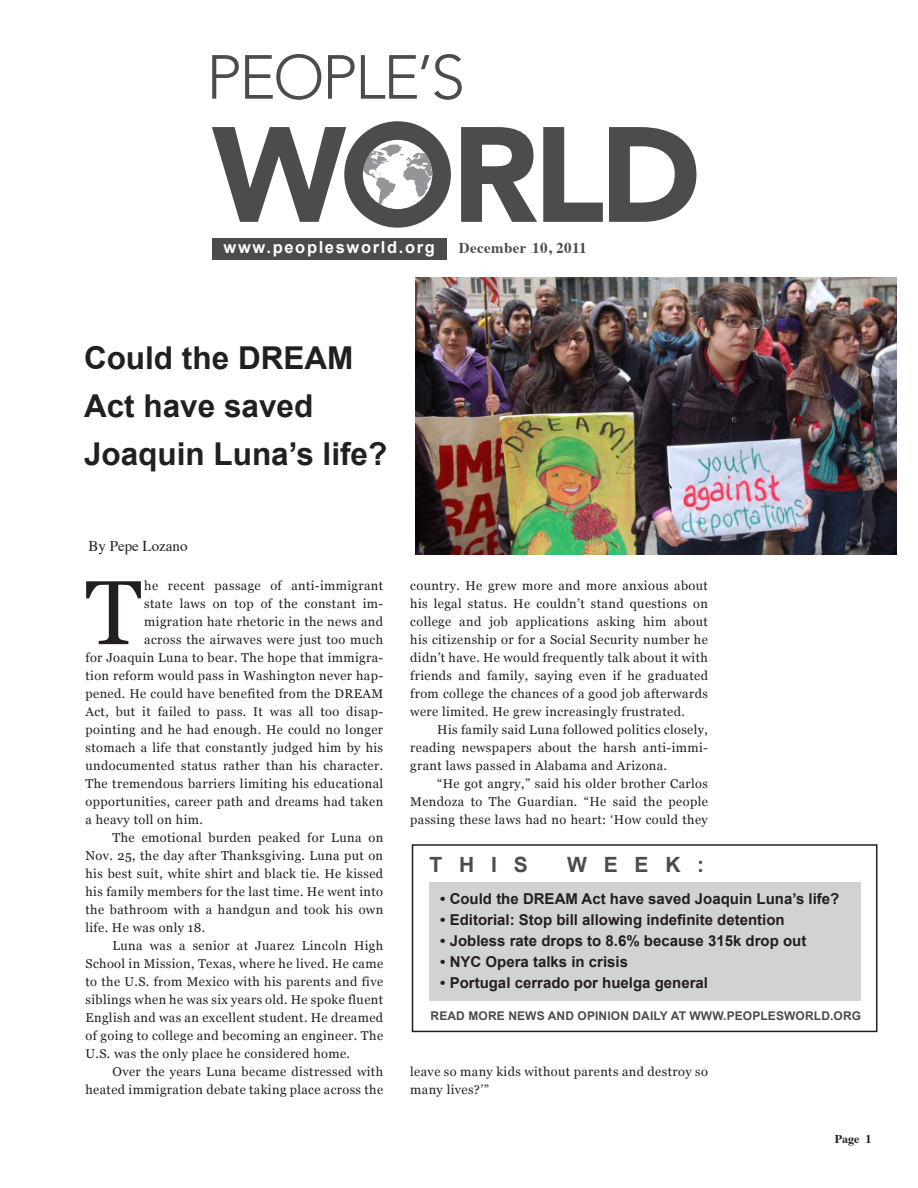
<style>
.page{position:relative;width:918px;height:1188px;background:#fff}
.page>*{position:absolute;margin:0;border:0;box-sizing:border-box;transform-origin:0 0}
.caps_paragraph{font:90.75px "Georgia";color:#231f20}
.title_arial-medium{font:700 31.5px/48px "Arial";color:#231f20}
.title_arial-Tiny{font:700 21px "Arial";color:#4b4c4d}
.t1{font:700 16.5px "Arial";letter-spacing:.1em;color:#fff}
.t2{font:700 15px "Arial";color:#231f20}
.by_line{font:700 15px "Times";letter-spacing:.025em;color:#4b4c4d}
.by_line-2{font:15px "Times";color:#231f20}
.body-text{font:12.75px/18px "Georgia";letter-spacing:.03em;color:#231f20;text-align:justify}
.caps_paragraph-2{font:12.75px "Georgia";letter-spacing:.03em;color:#231f20}
.title_arial-Tiny-2{font:700 12px "Arial";letter-spacing:.01em;color:#4b4c4d}
.by_line-3{font:700 12px "Times";color:#231f20}
.by_line-4{font:700 1.5px "Times";color:#4b4c4d}
</style>
<div class="page">
<div style="left:212px;top:238px;width:235px;height:21px;background:#4b4c4d"></div>
<svg style="left:212px;top:55px;width:27px;height:44px"></svg>
<svg style="left:245px;top:54px;width:76px;height:46px"></svg>
<svg style="left:328px;top:55px;width:27px;height:44px"></svg>
<svg style="left:361px;top:54px;width:101px;height:46px"></svg>
<svg style="left:461px;top:127px;width:76px;height:95px"></svg>
<svg style="left:543px;top:127px;width:60px;height:95px"></svg>
<svg style="left:609px;top:127px;width:87px;height:95px"></svg>
<svg style="left:212px;top:121px;width:239px;height:107px"></svg>
<div style="left:429px;top:882px;width:432px;height:119px;background:#d1d2d4"></div>
<div style="left:412px;top:844px;width:466px;height:188px;border:2px solid #231f20"></div>
<img style="left:416px;top:278px;width:481px;height:277px">
<svg style="left:664px;top:478px;width:10px;height:13px"></svg>
<p class="t1" style="left:224px;top:237px;width:213px">www.peoplesworld.org</p>
<p class="by_line" style="left:459px;top:234px;width:129px">December 10, 2011</p>
<p class="by_line-4" style="left:531px;top:251px;width:3px">98</p>
<p class="title_arial-medium" style="left:84px;top:335px;width:305px">Could the DREAM<br>Act have saved<br>Joaquin Luna’s life?</p>
<p class="by_line-2" style="left:88px;top:532px;width:101px">By Pepe Lozano</p>
<p class="caps_paragraph" style="left:86px;top:558px;width:58px">T</p>
<p class="caps_paragraph-2" style="left:144px;top:578px;width:240px">he recent passage of anti-immigrant</p>
<p class="caps_paragraph-2" style="left:144px;top:596px;width:240px">state laws on top of the constant im-</p>
<p class="caps_paragraph-2" style="left:144px;top:614px;width:240px">migration hate rhetoric in the news and</p>
<p class="caps_paragraph-2" style="left:144px;top:632px;width:240px">across the airwaves were just too much</p>
<p class="caps_paragraph-2" style="left:86px;top:650px;width:299px">for Joaquin Luna to bear. The hope that immigra-</p>
<p class="caps_paragraph-2" style="left:86px;top:668px;width:299px">tion reform would pass in Washington never hap-</p>
<p class="caps_paragraph-2" style="left:86px;top:686px;width:299px">pened. He could have benefited from the DREAM</p>
<p class="caps_paragraph-2" style="left:86px;top:704px;width:299px">Act, but it failed to pass. It was all too disap-</p>
<p class="caps_paragraph-2" style="left:86px;top:722px;width:299px">pointing and he had enough. He could no longer</p>
<p class="caps_paragraph-2" style="left:86px;top:740px;width:299px">stomach a life that constantly judged him by his</p>
<p class="caps_paragraph-2" style="left:86px;top:758px;width:299px">undocumented status rather than his character.</p>
<p class="caps_paragraph-2" style="left:86px;top:776px;width:299px">The tremendous barriers limiting his educational</p>
<p class="caps_paragraph-2" style="left:86px;top:794px;width:299px">opportunities, career path and dreams had taken</p>
<p class="caps_paragraph-2" style="left:86px;top:812px;width:119px">a heavy toll on him.</p>
<p class="body-text" style="left:86px;top:829px;width:299px;text-indent:27px">The emotional burden peaked for Luna on Nov. 25, the day after Thanksgiving. Luna put on his best suit, white shirt and black tie. He kissed his family members for the last time. He went into the bathroom with a handgun and took his own life. He was only 18.</p>
<p class="body-text" style="left:86px;top:937px;width:299px;text-indent:27px">Luna was a senior at Juarez Lincoln High School in Mission, Texas, where he lived. He came to the U.S. from Mexico with his parents and five siblings when he was six years old. He spoke fluent English and was an excellent student. He dreamed of going to college and becoming an engineer. The U.S. was the only place he considered home.</p>
<p class="body-text" style="left:86px;top:1063px;width:299px;text-align:right">Over the years Luna became distressed with heated immigration debate taking place across the</p>
<p class="body-text" style="left:410px;top:577px;width:299px">country. He grew more and more anxious about his legal status. He couldn’t stand questions on college and job applications asking him about his citizenship or for a Social Security number he didn’t have. He would frequently talk about it with friends and family, saying even if he graduated from college the chances of a good job afterwards were limited. He grew increasingly frustrated.</p>
<p class="body-text" style="left:410px;top:721px;width:299px;text-indent:27px">His family said Luna followed politics closely, reading newspapers about the harsh anti-immi&shy;grant laws passed in Alabama and Arizona.</p>
<p class="body-text" style="left:410px;top:775px;width:299px;text-indent:27px">“He got angry,” said his older brother Carlos Mendoza to The Guardian. “He said the people passing these laws had no heart: ‘How could they</p>
<p class="title_arial-Tiny" style="left:429px;top:850px;width:100px">this</p>
<p class="title_arial-Tiny" style="left:567px;top:850px;width:59px">w ee</p>
<p class="title_arial-Tiny" style="left:665px;top:850px;width:40px">k :</p>
<p class="t2" style="left:440px;top:889px;width:401px">• Could the DREAM Act have saved Joaquin Luna’s life?</p>
<p class="t2" style="left:440px;top:910px;width:346px">• Editorial: Stop bill allowing indefinite detention</p>
<p class="t2" style="left:440px;top:931px;width:368px">• Jobless rate drops to 8.6% because 315k drop out</p>
<p class="t2" style="left:440px;top:952px;width:189px">• NYC Opera talks in crisis</p>
<p class="t2" style="left:440px;top:973px;width:269px">• Portugal cerrado por huelga general</p>
<p class="title_arial-Tiny-2" style="left:431px;top:1007px;width:10px">read</p>
<p class="title_arial-Tiny-2" style="left:469px;top:1007px;width:10px">more</p>
<p class="title_arial-Tiny-2" style="left:508px;top:1007px;width:49px">newsand</p>
<p class="title_arial-Tiny-2" style="left:578px;top:1007px;width:159px">opinion daily at www.peoples</p>
<p class="title_arial-Tiny-2" style="left:784px;top:1007px;width:21px">world</p>
<p class="title_arial-Tiny-2" style="left:830px;top:1007px;width:33px">.org</p>
<p class="body-text" style="left:410px;top:1063px;width:299px">leave so many kids without parents and destroy so many lives?’”</p>
<p class="by_line-3" style="left:835px;top:1127px;width:38px">Page 1</p>
</div>
